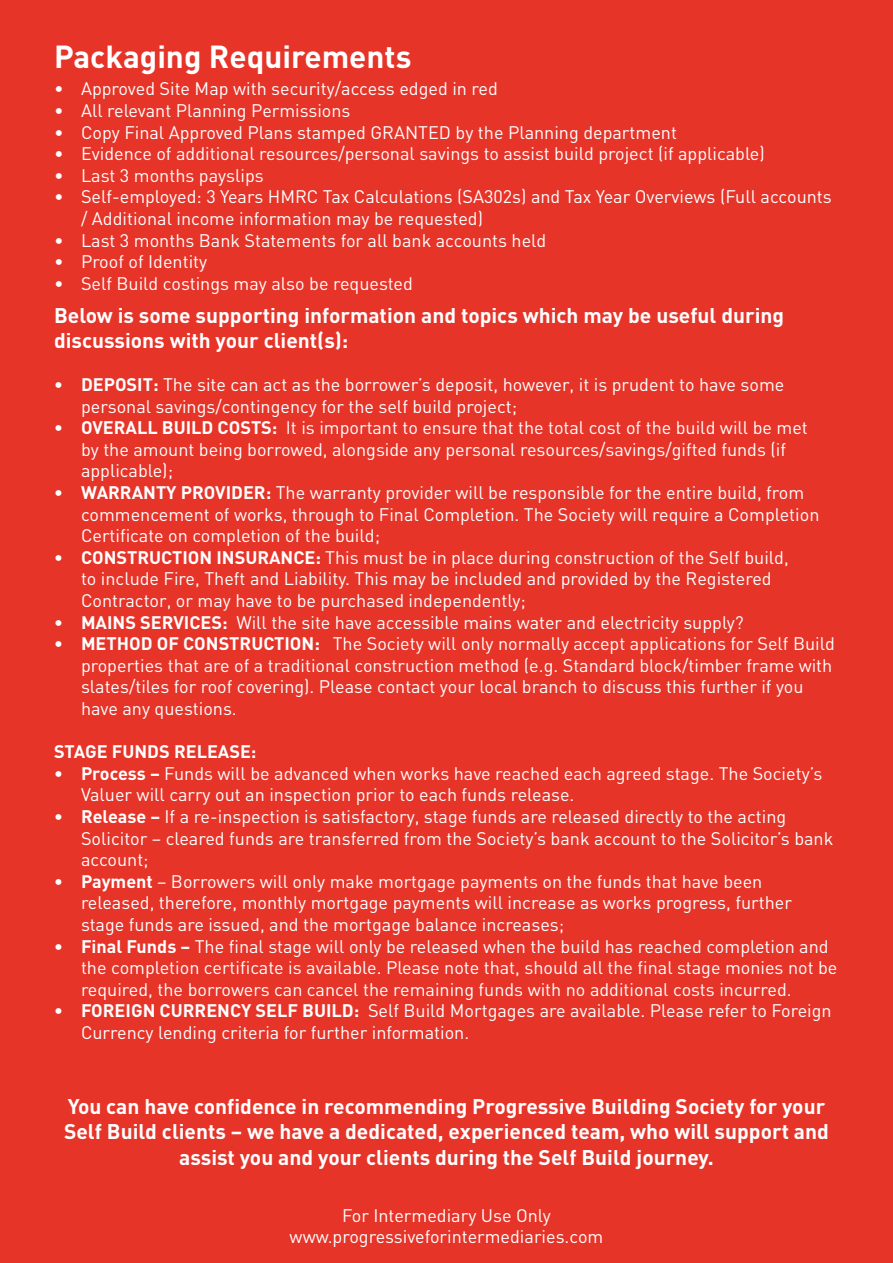
<style>
.page{position:relative;width:893px;height:1263px;background:#e63429}
.page>*{position:absolute;margin:0;border:0;box-sizing:border-box;transform-origin:0 0}
.t1{font:700 31.5px "DIN";color:#fff}
.t2{font:700 21px/25.2px "DIN";color:#fff}
.t3{font:18px/21.6px "DIN";color:#fff}
.t4{font:700 18px "DIN";color:#fff}
.s1{font-weight:700}
</style>
<div class="page">
<h1 class="t1" style="left:54px;top:36px;width:359px">Packaging Requirements</h1>
<p class="t3" style="left:54px;top:78px;width:445px">• Approved Site Map with security/access edged in red</p>
<p class="t3" style="left:54px;top:99px;width:298px">• All relevant Planning Permissions</p>
<p class="t3" style="left:54px;top:121px;width:624px">• Copy Final Approved Plans stamped GRANTED by the Planning department</p>
<p class="t3" style="left:54px;top:142px;width:712px">• Evidence of additional resources/personal savings to assist build project (if applicable)</p>
<p class="t3" style="left:54px;top:164px;width:211px">• Last 3 months payslips</p>
<p class="t3" style="left:81px;top:186px;width:752px;text-indent:-27px">• Self-employed: 3 Years HMRC Tax Calculations (SA302s) and Tax Year Overviews (Full accounts / Additional income information may be requested)</p>
<p class="t3" style="left:54px;top:229px;width:494px">• Last 3 months Bank Statements for all bank accounts held</p>
<p class="t3" style="left:54px;top:250px;width:155px">• Proof of Identity</p>
<p class="t3" style="left:54px;top:272px;width:360px">• Self Build costings may also be requested</p>
<p class="t2" style="left:54px;top:301px;width:732px">Below is some supporting information and topics which may be useful during discussions with your client(s):</p>
<p class="t3" style="left:81px;top:373px;width:705px;text-indent:-27px"><span class="s1">• DEPOSIT:</span> The site can act as the borrower’s deposit, however, it is prudent to have some personal savings/contingency for the self build project;</p>
<p class="t3" style="left:81px;top:417px;width:728px;text-indent:-27px"><span class="s1">• OVERALL BUILD COSTS:</span> It is important to ensure that the total cost of the build will be met by the amount being borrowed, alongside any personal resources/savings/gifted funds (if applicable);</p>
<p class="t3" style="left:81px;top:481px;width:740px;text-indent:-27px"><span class="s1">• WARRANTY PROVIDER:</span> The warranty provider will be responsible for the entire build, from commencement of works, through to Final Completion. The Society will require a Completion<br>Certificate on completion of the build;</p>
<p class="t3" style="left:81px;top:546px;width:709px;text-indent:-27px"><span class="s1">• CONSTRUCTION INSURANCE:</span> This must be in place during construction of the Self build, to include Fire, Theft and Liability. This may be included and provided by the Registered<br>Contractor, or may have to be purchased independently;</p>
<p class="t3" style="left:54px;top:611px;width:691px"><span class="s1">• MAINS SERVICES:</span> Will the site have accessible mains water and electricity supply?</p>
<p class="t3" style="left:81px;top:633px;width:755px;text-indent:-27px"><span class="s1">• METHOD OF CONSTRUCTION:</span> The Society will only normally accept applications for Self Build properties that are of a traditional construction method (e.g. Standard block/timber frame with slates/tiles for roof covering). Please contact your local branch to discuss this further if you have any questions.</p>
<p class="t4" style="left:54px;top:740px;width:204px">STAGE FUNDS RELEASE:</p>
<p class="t3" style="left:81px;top:762px;width:743px;text-indent:-27px"><span class="s1">• Process –</span> Funds will be advanced when works have reached each agreed stage. The Society’s<br>Valuer will carry out an inspection prior to each funds release.</p>
<p class="t3" style="left:81px;top:805px;width:754px;text-indent:-27px"><span class="s1">• Release –</span> If a re-inspection is satisfactory, stage funds are released directly to the acting<br>Solicitor – cleared funds are transferred from the Society’s bank account to the Solicitor’s bank account;</p>
<p class="t3" style="left:81px;top:870px;width:712px;text-indent:-27px"><span class="s1">• Payment</span> – Borrowers will only make mortgage payments on the funds that have been released, therefore, monthly mortgage payments will increase as works progress, further stage funds are issued, and the mortgage balance increases;</p>
<p class="t3" style="left:81px;top:935px;width:758px;text-indent:-27px"><span class="s1">• Final Funds –</span> The final stage will only be released when the build has reached completion and the completion certificate is available. Please note that, should all the final stage monies not be required, the borrowers can cancel the remaining funds with no additional costs incurred.</p>
<p class="t3" style="left:81px;top:1000px;width:752px;text-indent:-27px"><span class="s1">• FOREIGN CURRENCY SELF BUILD:</span> Self Build Mortgages are available. Please refer to Foreign<br>Currency lending criteria for further information.</p>
<p class="t2" style="left:64px;top:1093px;width:766px;text-align:center">You can have confidence in recommending Progressive Building Society for your<br>Self Build clients – we have a dedicated, experienced team, who will support and assist you and your clients during the Self Build journey.</p>
<p class="t3" style="left:290px;top:1204px;width:315px;text-align:center">For Intermediary Use Only www.progressiveforintermediaries.com</p>
</div>
